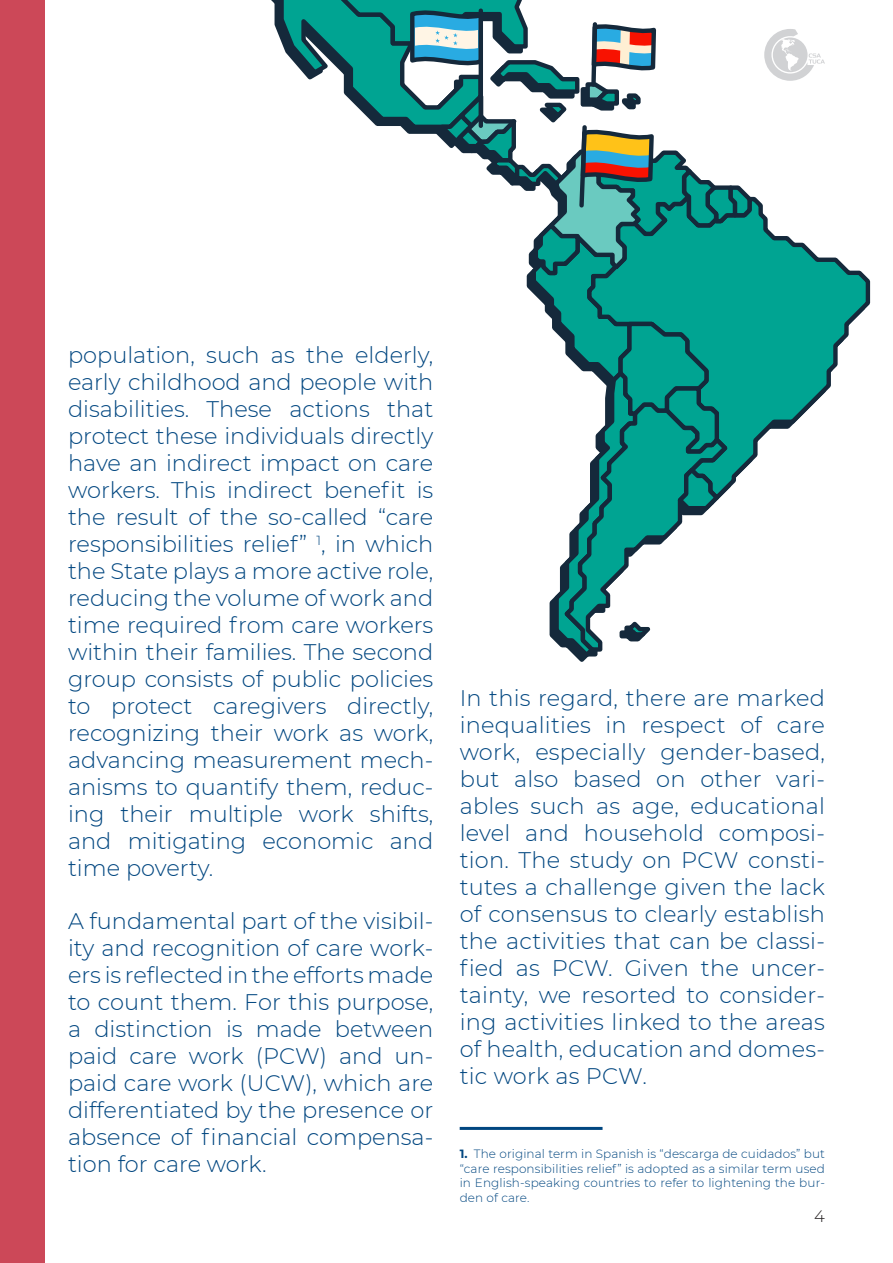
<style>
.page{position:relative;width:893px;height:1263px;background:#fff}
.page>*{position:absolute;margin:0;border:0;box-sizing:border-box;transform-origin:0 0}
.Parrafo_de_Texto{font:300 22.5px/27px "Montserrat";color:#004680;text-align:justify}
.t1{font:300 16.5px "Montserrat";color:#231f20}
.Parrafo_de_Texto-2{font:300 12px/14.4px "Montserrat";letter-spacing:.01em;color:#004680;text-align:justify}
.s1{font-weight:700}
</style>
<div class="page">
<svg style="left:764px;top:29px;width:61px;height:52px"></svg>
<div style="left:0;top:0;width:44px;height:1263px;background:#cc4858"></div>
<svg style="left:754px;top:197px;width:117px;height:263px"></svg>
<svg style="left:271px;top:0;width:483px;height:662px"></svg>
<hr style="left:460px;top:1127px;width:143px;height:3px;background:#004680">
<p class="Parrafo_de_Texto" style="left:68px;top:341px;width:367px">population, such as the elderly, early childhood and people with disabilities. These actions that protect these individuals directly have an indirect impact on care workers. This indirect benefit is the result of the so-called “care responsibilities relief” <sup>1</sup>, in which the State plays a more active role, reducing the volume of work and time required from care workers within their families. The second group consists of public policies to protect caregivers directly, recognizing their work as work, advancing measurement mech&shy;anisms to quantify them, reduc&shy;ing their multiple work shifts, and mitigating economic and time poverty.</p>
<p class="Parrafo_de_Texto" style="left:68px;top:906px;width:367px">A fundamental part of the visibil&shy;ity and recognition of care work&shy;ers is reflected in the efforts made to count them. For this purpose, a distinction is made between paid care work (PCW) and un&shy;paid care work (UCW), which are differentiated by the presence or absence of financial compensa&shy;tion for care work.</p>
<p class="Parrafo_de_Texto" style="left:460px;top:684px;width:367px">In this regard, there are marked inequalities in respect of care work, especially gender-based, but also based on other vari&shy;ables such as age, educational level and household composi&shy;tion. The study on PCW consti&shy;tutes a challenge given the lack of consensus to clearly establish the activities that can be classi&shy;fied as PCW. Given the uncer&shy;tainty, we resorted to consider&shy;ing activities linked to the areas of health, education and domes&shy;tic work as PCW.</p>
<p class="Parrafo_de_Texto-2" style="left:460px;top:1146px;width:367px"><span class="s1">1.</span> The original term in Spanish is “descarga de cuidados” but “care responsibilities relief” is adopted as a similar term used in English-speaking countries to refer to lightening the bur&shy;den of care.</p>
<p class="t1" style="left:814px;top:1204px;width:12px">4</p>
</div>
